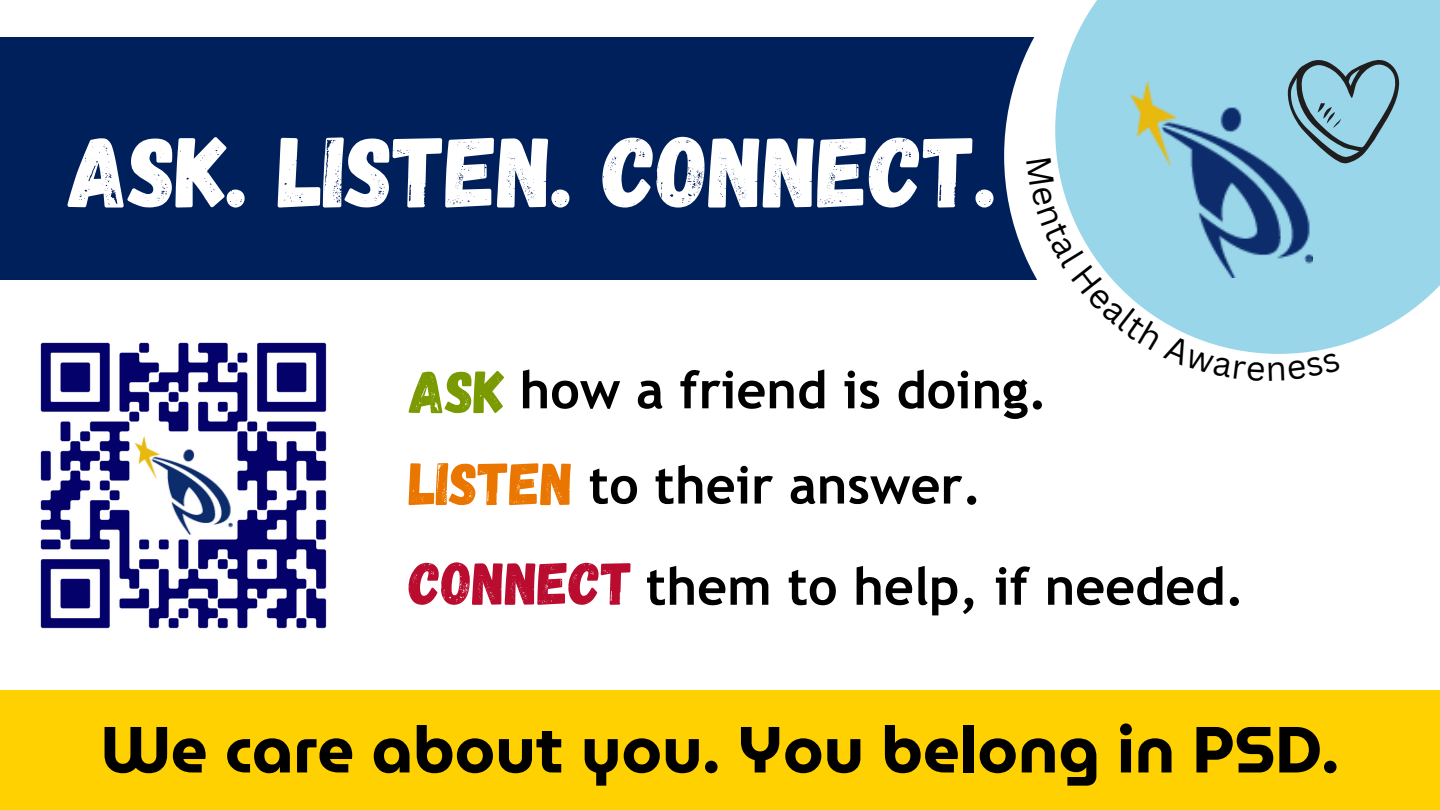
<style>
.page{position:relative;width:1440px;height:810px;background:#fff}
.page>*{position:absolute;margin:0;border:0;box-sizing:border-box;transform-origin:0 0}
.t1{font:100px "Gagalin";color:#fff}
.t2{font:700 65px "Museo Moderno";color:#000}
.t3{font:60px "Gagalin";color:#ba0c2f}
.t4{font:60px "Gagalin";color:#ea7600}
.t5{font:60px "Gagalin";color:#7a9a01}
.t6{font:700 52px "Trebuchet MS";color:#000}
</style>
<div class="page">
<img style="left:40px;top:342px;width:287px;height:287px">
<div style="left:0;top:37px;width:1440px;height:243px;background:#00205b"></div>
<svg style="left:1004px;top:37px;width:51px;height:221px;fill:#fff"></svg>
<div style="left:1055px;top:0;width:385px;height:318px;background:#99d6ea"></div>
<div style="left:0;top:691px;width:1440px;height:119px;background:#ffd100"></div>
<svg style="left:1026px;top:58px;width:374px;height:296px"></svg>
<p class="t1" style="left:68px;top:107px;width:931px">ASK. LISTEN. CONNECT.</p>
<h2 class="t5" style="left:409px;top:353px;width:97px">ASK</h2>
<p class="t6" style="left:520px;top:360px;width:529px">how a friend is doing.</p>
<h4 class="t4" style="left:409px;top:445px;width:166px">LISTEN</h4>
<h2 class="t6" style="left:589px;top:455px;width:395px">to their answer.</h2>
<h2 class="t3" style="left:409px;top:545px;width:225px">CONNECT</h2>
<h4 class="t6" style="left:646px;top:556px;width:600px">them to help, if needed.</h4>
<h1 class="t2" style="left:101px;top:698px;width:1239px">We care about you. You belong in PSD.</h1>
</div>
